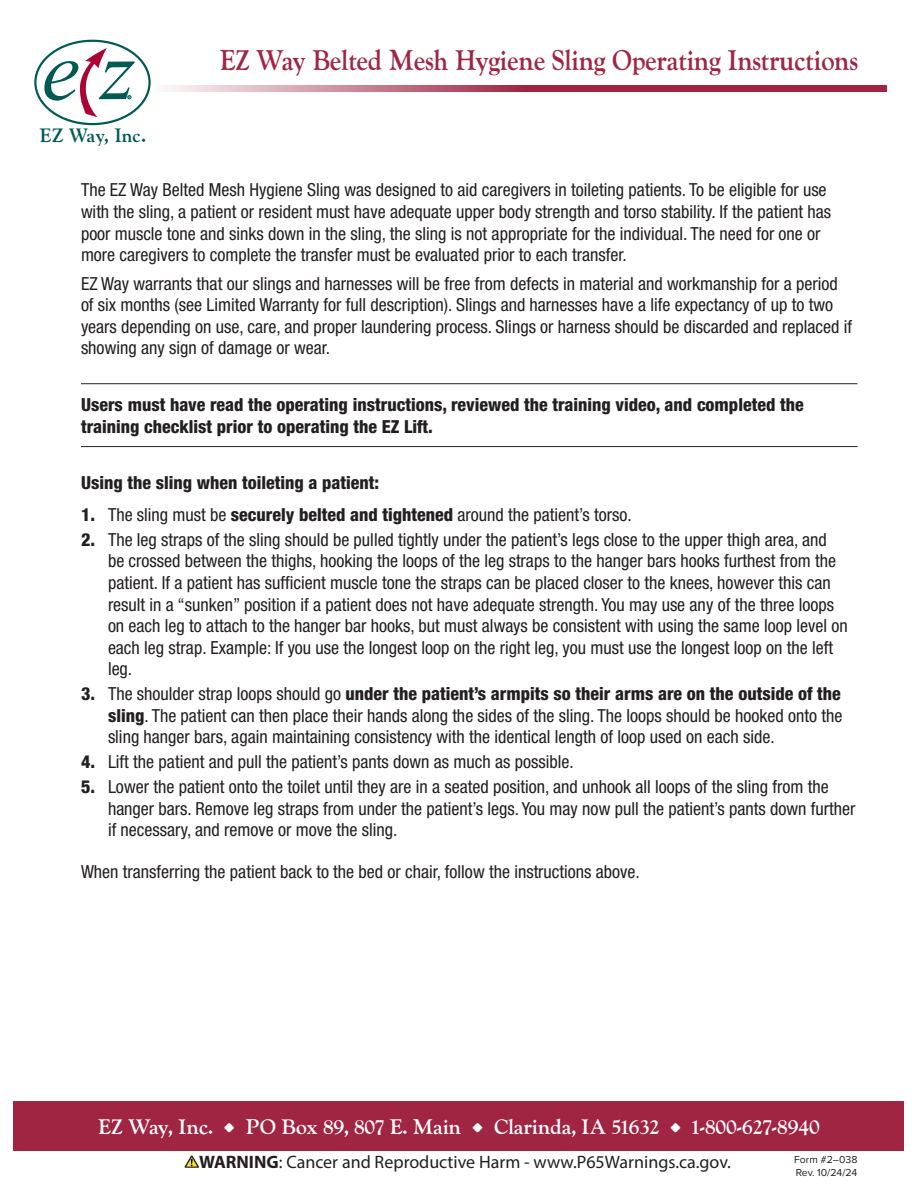
<style>
.page{position:relative;width:918px;height:1188px;background:#fff}
.page>*{position:absolute;margin:0;border:0;box-sizing:border-box;transform-origin:0 0}
.t1{font:700 28.5px "LTC Goudy Oldstyle Pro";color:#a02542;scale:.9 1}
.t2{font:700 21px "LTC Goudy Oldstyle Pro";color:#fff}
.t3{font:700 19.2px "Goudy";color:#005953}
.Paragraph_Style_1{font:condensed 18px/21.6px "Helvetica Neue LT Std";color:#231f20}
.Paragraph_Style_3_Para_Rules{font:800 condensed 18px/21.6px "Helvetica Neue LT Std";color:#231f20}
.t4{font:18px "Myriad Pro";color:#231f20}
.Paragraph_Style_1-2{font:800 condensed 18px "Helvetica Neue LT Std";color:#231f20}
.t5{font:10.5px/12.6px "Proxima Nova";color:#231f20}
.s1{font-weight:800}
.s2{font-weight:700}
</style>
<div class="page">
<div style="left:14px;top:1101px;width:890px;height:49px;background:#a02542"></div>
<svg style="left:184px;top:1155px;width:15px;height:13px"></svg>
<svg style="left:166px;top:86px;width:721px;height:6px;background:#b6596f"></svg>
<div style="left:34px;top:40px;width:117px;height:85px;border:2px solid #005953;border-radius:50%"></div>
<svg style="left:42px;top:48px;width:93px;height:69px"></svg>
<hr style="left:81px;top:383px;width:777px;height:1px;background:#231f20">
<hr style="left:81px;top:446px;width:777px;height:1px;background:#231f20">
<p class="t3" style="left:40px;top:124px;width:108px">EZ Way, Inc.</p>
<p class="t1" style="left:219px;top:43px;width:711px">EZ Way Belted Mesh Hygiene Sling Operating Instructions</p>
<p class="Paragraph_Style_1" style="left:81px;top:179px;width:752px">The EZ Way Belted Mesh Hygiene Sling was designed to aid caregivers in toileting patients. To be eligible for use with the sling, a patient or resident must have adequate upper body strength and torso stability. If the patient has poor muscle tone and sinks down in the sling, the sling is not appropriate for the individual. The need for one or more caregivers to complete the transfer must be evaluated prior to each transfer.</p>
<p class="Paragraph_Style_1" style="left:81px;top:272px;width:773px">EZ Way warrants that our slings and harnesses will be free from defects in material and workmanship for a period of six months (see Limited Warranty for full description). Slings and harnesses have a life expectancy of up to two years depending on use, care, and proper laundering process. Slings or harness should be discarded and replaced if showing any sign of damage or wear.</p>
<p class="Paragraph_Style_3_Para_Rules" style="left:81px;top:394px;width:724px">Users must have read the operating instructions, reviewed the training video, and completed the training checklist prior to operating the EZ Lift.</p>
<p class="Paragraph_Style_1-2" style="left:81px;top:472px;width:300px">Using the sling when toileting a patient:</p>
<p class="Paragraph_Style_1" style="left:81px;top:504px;width:552px"><span class="s1">1.</span> The sling must be <span class="s1">securely belted and tightened</span> around the patient’s torso.</p>
<p class="Paragraph_Style_1" style="left:108px;top:529px;width:741px;text-indent:-27px"><span class="s1">2.</span> The leg straps of the sling should be pulled tightly under the patient’s legs close to the upper thigh area, and<br>be crossed between the thighs, hooking the loops of the leg straps to the hanger bars hooks furthest from the patient. If a patient has sufficient muscle tone the straps can be placed closer to the knees, however this can result in a “sunken” position if a patient does not have adequate strength. You may use any of the three loops on each leg to attach to the hanger bar hooks, but must always be consistent with using the same loop level on each leg strap. Example: If you use the longest loop on the right leg, you must use the longest loop on the left leg.</p>
<p class="Paragraph_Style_1" style="left:108px;top:683px;width:736px;text-align:justify;text-indent:-27px"><span class="s1">3.</span> The shoulder strap loops should go <span class="s1">under the patient’s armpits so their arms are on the outside of the sling</span>. The patient can then place their hands along the sides of the sling. The loops should be hooked onto the sling hanger bars, again maintaining consistency with the identical length of loop used on each side.</p>
<p class="Paragraph_Style_1" style="left:81px;top:751px;width:494px"><span class="s1">4.</span> Lift the patient and pull the patient’s pants down as much as possible.</p>
<p class="Paragraph_Style_1" style="left:108px;top:776px;width:749px;text-indent:-27px"><span class="s1">5.</span> Lower the patient onto the toilet until they are in a seated position, and unhook all loops of the sling from the hanger bars. Remove leg straps from under the patient’s legs. You may now pull the patient’s pants down further if necessary, and remove or move the sling.</p>
<p class="Paragraph_Style_1" style="left:81px;top:861px;width:560px">When transferring the patient back to the bed or chair, follow the instructions above.</p>
<p class="t2" style="left:98px;top:1114px;width:724px">EZ Way, Inc. • PO Box 89, 807 E. Main • Clarinda, IA 51632 • 1-800-627-8940</p>
<p class="t4" style="left:199px;top:1150px;width:533px"><span class="s2">WARNING</span>: Cancer and Reproductive Harm - www.P65Warnings.ca.gov.</p>
<p class="t5" style="left:794px;top:1153px;width:65px">Form #2–038<br>Rev. 10/24/24</p>
</div>
